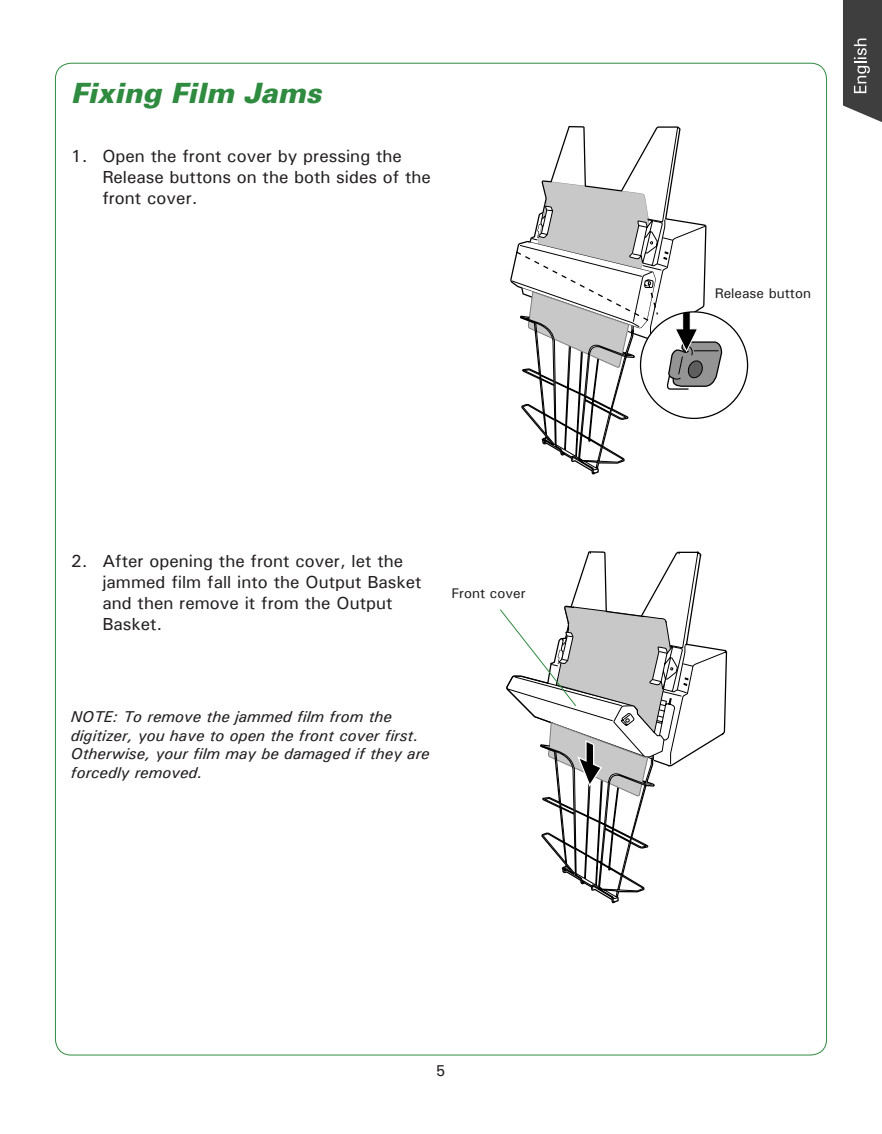
<style>
.page{position:relative;width:882px;height:1134px;background:#fff}
.page>*{position:absolute;margin:0;border:0;box-sizing:border-box;transform-origin:0 0}
.t1{font:italic 900 28px "Univers";color:#2f8b40}
.t2{font:500 17.5px/21px "Univers";color:#231f20}
.t3{font:italic 500 15.75px/18.9px "Univers";color:#231f20}
.t4{font:500 15.75px "Univers";color:#231f20}
.t5{font:500 14px "Univers";color:#231f20}
</style>
<div class="page">
<svg style="left:843px;top:0;width:39px;height:122px;background:#545455"></svg>
<svg style="left:511px;top:127px;width:212px;height:347px"></svg>
<svg style="left:500px;top:552px;width:226px;height:351px"></svg>
<h1 class="t1" style="left:71px;top:82px;width:252px">Fixing Film Jams</h1>
<p class="t2" style="left:102px;top:146px;width:330px;text-indent:-32px">1. Open the front cover by pressing the<br>Release buttons on the both sides of the front cover.</p>
<p class="t2" style="left:102px;top:552px;width:321px;text-indent:-32px">2. After opening the front cover, let the jammed film fall into the Output Basket and then remove it from the Output<br>Basket.</p>
<p class="t5" style="left:452px;top:587px;width:76px">Front cover</p>
<p class="t3" style="left:71px;top:706px;width:360px">NOTE: To remove the jammed film from the digitizer, you have to open the front cover first.<br>Otherwise, your film may be damaged if they are forcedly removed.</p>
<p class="t4" style="left:436px;top:1065px;width:11px">5</p>
<p class="t5" style="left:715px;top:288px;width:98px">Release button</p>
</div>
